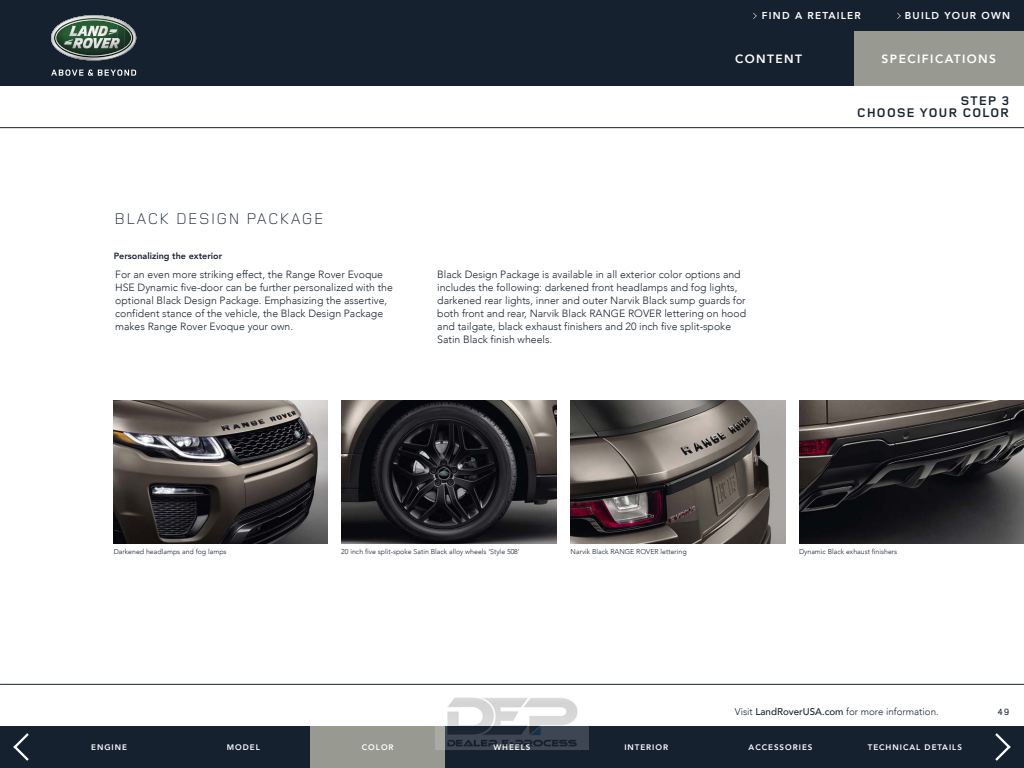
<style>
.page{position:relative;width:1024px;height:768px;background:#fff}
.page>*{position:absolute;margin:0;border:0;box-sizing:border-box;transform-origin:0 0}
.t1{font:300 16px "Land Rover Wide";color:#19242f}
.t2{font:700 13px/12.5px "Land Rover Wide";color:#19242f;text-align:right}
.t3{font:800 12px "Avenir LT Com";letter-spacing:.12em;color:#fff}
.t4{font:300 10.5px/13px "Avenir LT Com";color:#19242f}
.t5{font:800 10px "Avenir LT Com";letter-spacing:.12em;color:#fff}
.t6{font:300 9.8px "Avenir LT Com";color:#19242f}
.t7{font:500 9.4px "Land Rover Wide";color:#19242f}
.t8{font:800 9px "Avenir LT Com";color:#19242f}
.t9{font:800 8px "Avenir LT Com";letter-spacing:.12em;color:#fff}
.t10{font:300 7px "Avenir LT Com";color:#19242f}
.s1{font-weight:500}
</style>
<div class="page">
<div style="left:0;top:726px;width:1024px;height:42px;background:#16212f"></div>
<img style="left:114px;top:401px;width:214px;height:142px">
<img style="left:341px;top:401px;width:215px;height:142px">
<img style="left:799px;top:401px;width:225px;height:142px">
<img style="left:571px;top:401px;width:214px;height:142px">
<hr style="left:0;top:684px;width:1024px;height:1px;background:#19242f">
<hr style="left:0;top:127px;width:1024px;height:1px;background:#19242f">
<div style="left:0;top:0;width:1024px;height:86px;background:#16212f"></div>
<svg style="left:897px;top:13px;width:4px;height:6px"></svg>
<svg style="left:753px;top:13px;width:4px;height:6px"></svg>
<svg style="left:13px;top:733px;width:16px;height:28px"></svg>
<svg style="left:995px;top:733px;width:16px;height:28px"></svg>
<svg style="left:51px;top:15px;width:85px;height:46px"></svg>
<svg style="left:51px;top:70px;width:85px;height:6px"></svg>
<div style="left:854px;top:32px;width:170px;height:54px;background:#989991"></div>
<div style="left:311px;top:726px;width:134px;height:42px;background:#989991"></div>
<img style="left:435px;top:697px;width:154px;height:53px">
<p class="t5" style="left:762px;top:10px;width:100px">FIND A RETAILER</p>
<p class="t5" style="left:905px;top:10px;width:107px">BUILD YOUR OWN</p>
<p class="t3" style="left:735px;top:52px;width:69px">CONTENT</p>
<p class="t3" style="left:882px;top:52px;width:116px">SPECIFICATIONS</p>
<h1 class="t1" style="left:114px;top:208px;width:212px">BLACK DESIGN PACKAGE</h1>
<p class="t8" style="left:114px;top:251px;width:110px">Personalizing the exterior</p>
<p class="t4" style="left:115px;top:268px;width:279px">For an even more striking effect, the Range Rover Evoque HSE Dynamic five-door can be further personalized with the optional Black Design Package. Emphasizing the assertive, confident stance of the vehicle, the Black Design Package makes Range Rover Evoque your own.</p>
<p class="t4" style="left:437px;top:268px;width:310px">Black Design Package is available in all exterior color options and includes the following: darkened front headlamps and fog lights, darkened rear lights, inner and outer Narvik Black sump guards for both front and rear, Narvik Black RANGE ROVER lettering on hood and tailgate, black exhaust finishers and 20 inch five split-spoke Satin Black finish wheels.</p>
<p class="t2" style="left:857px;top:94px;width:155px">STEP 3<br>CHOOSE YOUR COLOR</p>
<p class="t10" style="left:114px;top:547px;width:114px">Darkened headlamps and fog lamps</p>
<p class="t10" style="left:341px;top:547px;width:180px">20 inch five split-spoke Satin Black alloy wheels ‘Style 508’</p>
<p class="t10" style="left:571px;top:547px;width:118px">Narvik Black RANGE ROVER lettering</p>
<p class="t10" style="left:799px;top:547px;width:100px">Dynamic Black exhaust finishers</p>
<p class="t6" style="left:735px;top:706px;width:205px">Visit <span class="s1">LandRoverUSA.com</span> for more information.</p>
<p class="t9" style="left:91px;top:743px;width:37px">ENGINE</p>
<p class="t9" style="left:227px;top:743px;width:35px">MODEL</p>
<p class="t9" style="left:362px;top:743px;width:33px">COLOR</p>
<p class="t9" style="left:493px;top:743px;width:39px">WHEELS</p>
<p class="t9" style="left:624px;top:743px;width:45px">INTERIOR</p>
<p class="t9" style="left:749px;top:743px;width:65px">ACCESSORIES</p>
<p class="t9" style="left:868px;top:743px;width:96px">TECHNICAL DETAILS</p>
<p class="t7" style="left:997px;top:705px;width:14px">49</p>
</div>
